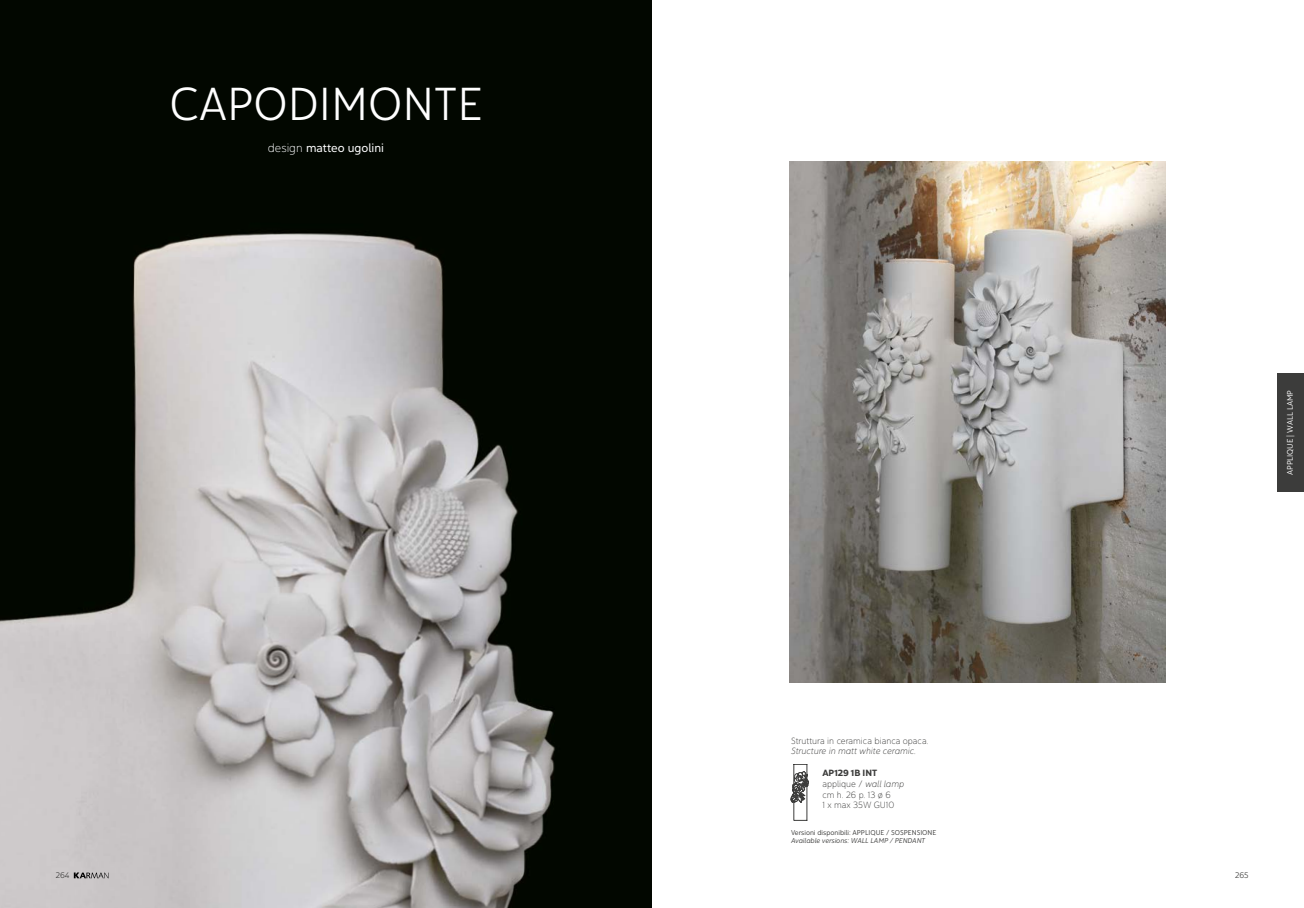
<style>
.page{position:relative;width:1304px;height:908px;background:#fff}
.page>*{position:absolute;margin:0;border:0;box-sizing:border-box;transform-origin:0 0}
.t1{font:46px "Yorkten Nor Lig";color:#fff}
.t2{font:12px "Yorkten Nor Reg";color:#fff}
.t3{font:9px/10.8px "Yorkten Nor Thi";color:#3c3c3b}
.t4{font:9px "Yorkten Nor Thi It";color:#3c3c3b}
.t5{font:9px "Yorkten Nor Bol";color:#3c3c3b}
.t6{font:8px "Yorkten Nor Boo";color:#fff}
.t7{font:8px "Yorkten Nor Lig";letter-spacing:-.01em;color:#3c3c3b}
.t8{font:7px "Yorkten Nor Boo";color:#3c3c3b}
.t9{font:7px "Yorkten Nor Boo It";color:#3c3c3b}
.s1{font-family:"Yorkten Nor Thi"}
.s2{font-family:"Yorkten Nor Thi It"}
</style>
<div class="page">
<div style="left:1277px;top:373px;width:27px;height:119px;background:#3c3c3b"></div>
<img style="left:0;top:0;width:652px;height:907px">
<svg style="left:791px;top:764px;width:18px;height:56px"></svg>
<svg style="left:74px;top:872px;width:35px;height:5px"></svg>
<img style="left:789px;top:162px;width:376px;height:520px">
<h1 class="t1" style="left:170px;top:75px;width:314px">CAPODIMONTE</h1>
<h2 class="t2" style="left:268px;top:140px;width:118px"><span class="s1">design</span> matteo ugolini</h2>
<p class="t7" style="left:56px;top:870px;width:15px">264</p>
<p class="t3" style="left:791px;top:734px;width:139px">Struttura in ceramica bianca opaca.</p>
<p class="t4" style="left:791px;top:745px;width:126px">Structure in matt white ceramic.</p>
<p class="t5" style="left:822px;top:766px;width:56px">AP129 1B INT</p>
<p class="t3" style="left:822px;top:777px;width:83px">applique / <span class="s2">wall lamp </span>cm h. 26 p. 13 ø 6<br>1 x max 35W GU10</p>
<p class="t8" style="left:791px;top:827px;width:147px">Versioni disponibili: APPLIQUE / SOSPENSIONE</p>
<p class="t9" style="left:791px;top:835px;width:135px">Available versions: WALL LAMP / PENDANT</p>
<p class="t6" style="left:1285px;top:475px;width:86px;rotate:-90deg">APPLIQUE | WALL LAMP</p>
<p class="t7" style="left:1235px;top:870px;width:15px">265</p>
</div>
